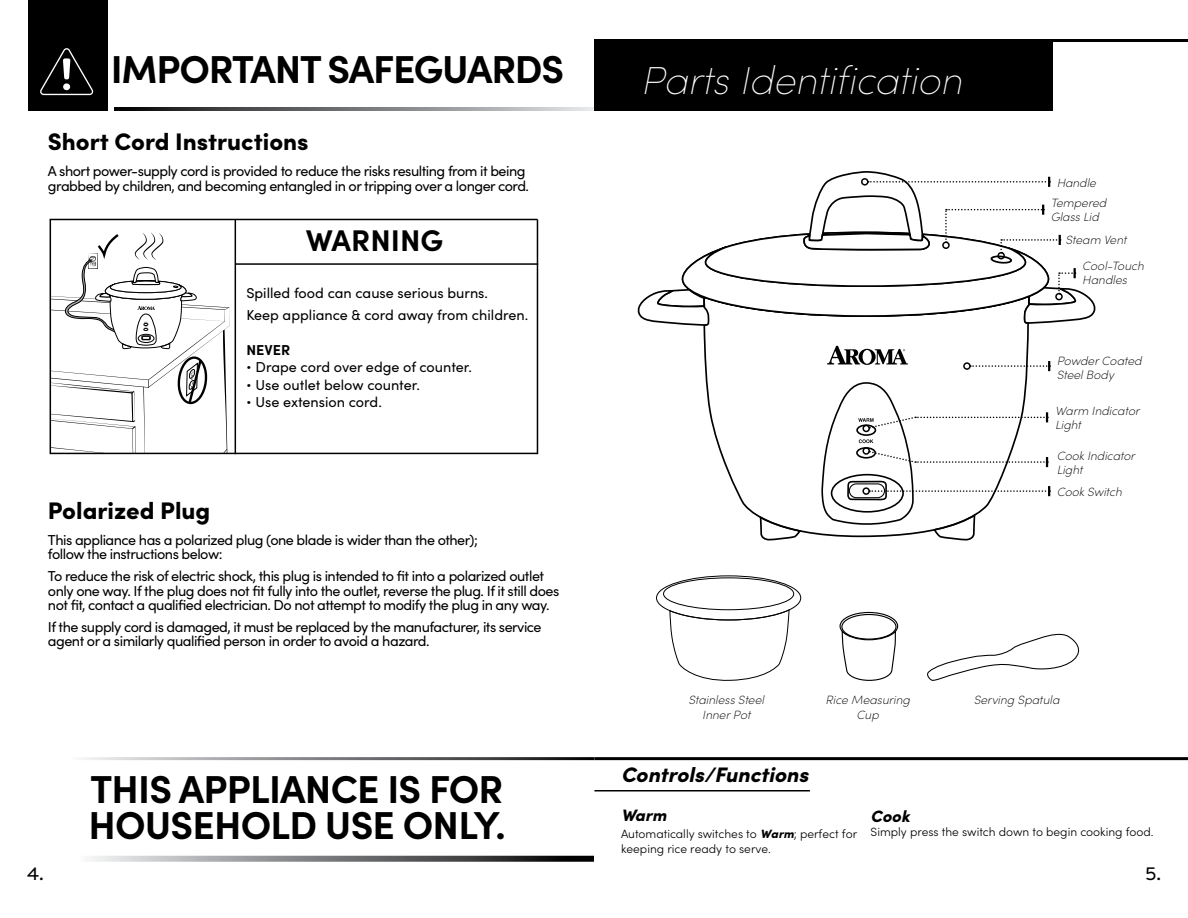
<style>
.page{position:relative;width:1188px;height:918px;background:#fff}
.page>*{position:absolute;margin:0;border:0;box-sizing:border-box;transform-origin:0 0}
.t1{font:700 39px/36px "Sofia Pro";letter-spacing:-.02em;color:#000}
.t2{font:italic 200 39px "Sofia Pro";color:#fff}
.t3{font:700 30px "Sofia Pro";color:#000}
.t4{font:900 24px "Sofia Pro";letter-spacing:-.005em;color:#000}
.t5{font:italic 900 21px "Sofia Pro";color:#000}
.t6{font:18px "Filson Pro";color:#000}
.t7{font:italic 900 16.5px "Sofia Pro";color:#000}
.t8{font:14.4px/14.4px "Sofia Pro";letter-spacing:-.035em;color:#000}
.t9{font:14.4px/17.2px "Sofia Pro";color:#000}
.t10{font:italic 200 12px/14.4px "Sofia Pro";color:#000}
.t11{font:300 12px/14.4px "Sofia Pro";color:#000}
.s1{font-weight:700}
.s2{font-weight:700;font-size:18px}
.s3{font-weight:900;font-style:italic}
</style>
<div class="page">
<div style="left:594px;top:41px;width:459px;height:70px;background:#000"></div>
<hr style="left:594px;top:39px;width:594px;height:3px;background:#000">
<div style="left:28px;top:0;width:79px;height:111px;background:#000"></div>
<svg style="left:40px;top:48px;width:54px;height:47px"></svg>
<svg style="left:114px;top:108px;width:480px;height:3px"></svg>
<svg style="left:91px;top:856px;width:503px;height:6px;background:#797a7b"></svg>
<svg style="left:656px;top:575px;width:146px;height:106px"></svg>
<svg style="left:840px;top:612px;width:58px;height:28px"></svg>
<div style="left:840px;top:612px;width:58px;height:28px;border:1px solid #000;border-radius:50%"></div>
<div style="left:842px;top:615px;width:54px;height:24px;background:#fff;border-radius:50%"></div>
<div style="left:841px;top:614px;width:56px;height:26px;border:1px solid #000;border-radius:50%"></div>
<svg style="left:841px;top:628px;width:55px;height:53px"></svg>
<svg style="left:927px;top:633px;width:153px;height:48px"></svg>
<svg style="left:703px;top:327px;width:326px;height:208px"></svg>
<svg style="left:758px;top:515px;width:45px;height:26px"></svg>
<svg style="left:827px;top:346px;width:81px;height:19px"></svg>
<div style="left:963px;top:362px;width:8px;height:8px;border:2px solid #000;border-radius:50%"></div>
<svg style="left:970px;top:361px;width:80px;height:10px"></svg>
<hr style="left:594px;top:757px;width:594px;height:3px;background:#000">
<hr style="left:594px;top:790px;width:216px;height:1px;background:#000">
<svg style="left:821px;top:382px;width:229px;height:159px"></svg>
<div style="left:862px;top:447px;width:8px;height:8px;border:2px solid #000;border-radius:50%"></div>
<svg style="left:637px;top:171px;width:459px;height:156px"></svg>
<svg style="left:53px;top:233px;width:177px;height:218px"></svg>
<div style="left:50px;top:219px;width:488px;height:235px;border:2px solid #000"></div>
<hr style="left:235px;top:220px;width:1px;height:234px;background:#000">
<hr style="left:537px;top:220px;width:1px;height:234px;background:#000">
<hr style="left:235px;top:263px;width:303px;height:2px;background:#000">
<h1 class="t1" style="left:111px;top:48px;width:455px">IMPORTANT SAFEGUARDS</h1>
<h3 class="t4" style="left:48px;top:123px;width:262px">Short Cord Instructions</h3>
<p class="t8" style="left:48px;top:163px;width:483px">A short power-supply cord is provided to reduce the risks resulting from it being grabbed by children, and becoming entangled in or tripping over a longer cord.</p>
<h2 class="t3" style="left:306px;top:217px;width:139px">WARNING</h2>
<p class="t9" style="left:246px;top:281px;width:283px;line-height:22.5px">Spilled food can cause serious burns.<br>Keep appliance &amp; cord away from children.</p>
<p class="t9" style="left:246px;top:341px;width:227px"><span class="s1">NEVER<br></span><span class="s2">·</span> Drape cord over edge of counter. <span class="s2">·</span> Use outlet below counter.<br><span class="s2">·</span> Use extension cord.</p>
<h3 class="t4" style="left:48px;top:492px;width:164px">Polarized Plug</h3>
<p class="t8" style="left:48px;top:532px;width:432px">This appliance has a polarized plug (one blade is wider than the other); follow the instructions below:</p>
<p class="t8" style="left:48px;top:568px;width:513px">To reduce the risk of electric shock, this plug is intended to fit into a polarized outlet only one way. If the plug does not fit fully into the outlet, reverse the plug. If it still does not fit, contact a qualified electrician. Do not attempt to modify the plug in any way.</p>
<p class="t8" style="left:48px;top:619px;width:495px">If the supply cord is damaged, it must be replaced by the manufacturer, its service agent or a similarly qualified person in order to avoid a hazard.</p>
<p class="t6" style="left:27px;top:862px;width:18px">4.</p>
<h1 class="t1" style="left:88px;top:769px;width:419px">THIS APPLIANCE IS FOR<br>HOUSEHOLD USE ONLY.</h1>
<h1 class="t2" style="left:640px;top:53px;width:323px">Parts Identification</h1>
<p class="t10" style="left:1057px;top:175px;width:41px">Handle</p>
<p class="t10" style="left:1051px;top:195px;width:57px">Tempered<br>Glass Lid</p>
<p class="t10" style="left:1066px;top:232px;width:62px">Steam Vent</p>
<p class="t10" style="left:1082px;top:258px;width:63px">Cool-Touch<br>Handles</p>
<p class="t10" style="left:1057px;top:353px;width:86px">Powder Coated<br>Steel Body</p>
<p class="t10" style="left:1055px;top:404px;width:86px;line-height:13.5px">Warm Indicator<br>Light</p>
<p class="t10" style="left:1057px;top:449px;width:80px;line-height:13.5px">Cook Indicator<br>Light</p>
<p class="t10" style="left:1057px;top:484px;width:67px">Cook Switch</p>
<p class="t10" style="left:689px;top:692px;width:77px;text-align:center">Stainless Steel<br>Inner Pot</p>
<p class="t10" style="left:974px;top:692px;width:87px">Serving Spatula</p>
<p class="t10" style="left:826px;top:692px;width:86px;text-align:center">Rice Measuring<br>Cup</p>
<h3 class="t5" style="left:621px;top:758px;width:189px">Controls/Functions</h3>
<p class="t7" style="left:621px;top:802px;width:47px">Warm</p>
<p class="t11" style="left:621px;top:826px;width:238px">Automatically switches to <span class="s3">Warm</span>; perfect for keeping rice ready to serve.</p>
<p class="t7" style="left:871px;top:803px;width:41px">Cook</p>
<p class="t11" style="left:871px;top:824px;width:284px">Simply press the switch down to begin cooking food.</p>
<p class="t6" style="left:1146px;top:862px;width:17px">5.</p>
</div>
